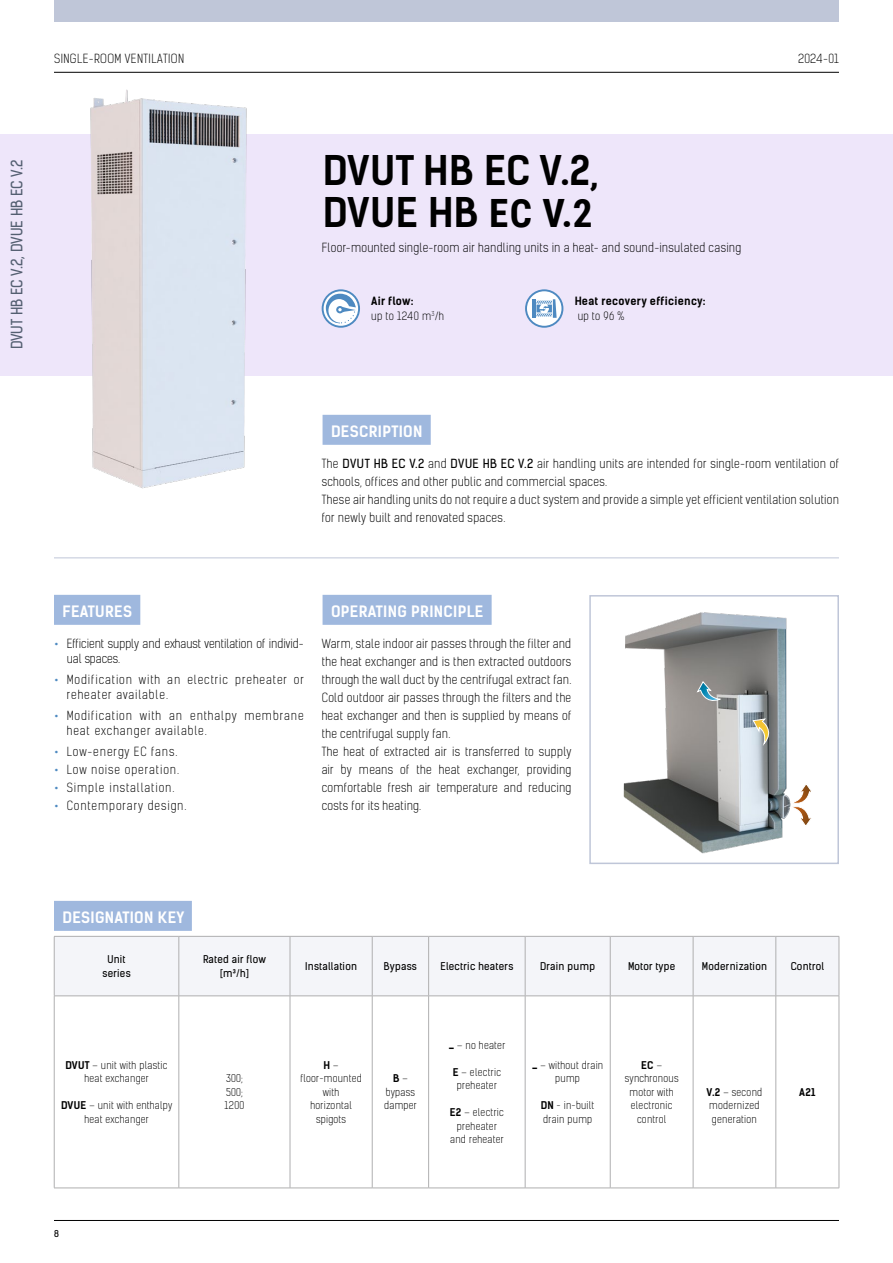
<style>
.page{position:relative;width:893px;height:1263px;background:#fff}
.page>*{position:absolute;margin:0;border:0;box-sizing:border-box;transform-origin:0 0}
.t1{font:39px/42px "Kelson Sans Bold RU";letter-spacing:.015em;color:#000}
.t2{font:15px "Kelson Sans Bold BG";letter-spacing:.02em;color:#fff}
.t3{font:15px "Kelson Sans Regular BG";color:#545f71;scale:.95 1}
.t4{font:12px/18px "Kelson Sans Light RU";letter-spacing:.025em;color:#000}
.t5{font:12px/15px "Kelson Sans Light RU";letter-spacing:.075em;color:#000}
.t6{font:12px/15px "Kelson Sans Light RU";color:#000}
.t7{font:300 12px "Kelson Sans";letter-spacing:.02em;color:#000}
.t8{font:10.95px "Kelson Sans Bold RU";letter-spacing:.025em;color:#000}
.t9{font:10.95px "Kelson Sans Light RU";letter-spacing:.025em;color:#000}
.t10{font:10.2px/13.5px "Kelson Sans Light RU";letter-spacing:.025em;color:#000;text-align:center}
.t11{font:10.2px/13.5px "Kelson Sans Regular RU";letter-spacing:.025em;color:#000;text-align:center}
.t12{font:10.2px "Kelson Sans Bold RU";color:#000}
.t13{font:9px "Kelson Sans Regular BG";color:#000}
.s1{font-family:"Roboto Condensed";font-weight:700}
.s2{font-family:"Kelson Sans Regular RU"}
.s3{font-family:"Kelson Sans";font-weight:700;color:#4e8ac1}
.s4{font-family:"Kelson Sans Bold RU"}
.s5{font-family:"Kelson Sans Light RU"}
</style>
<div class="page">
<div style="left:54px;top:0;width:785px;height:21px;background:#bfc6d8"></div>
<hr style="left:54px;top:72px;width:785px;height:1px;background:#000">
<hr style="left:54px;top:1220px;width:785px;height:1px;background:#000">
<div style="left:0;top:134px;width:893px;height:241px;background:#eee6fa"></div>
<svg style="left:323px;top:290px;width:36px;height:37px"></svg>
<div style="left:322px;top:289px;width:38px;height:39px;border:2px solid #4e8ac1;border-radius:50%"></div>
<svg style="left:326px;top:294px;width:30px;height:30px"></svg>
<svg style="left:526px;top:290px;width:36px;height:37px"></svg>
<div style="left:525px;top:289px;width:38px;height:39px;border:2px solid #4e8ac1;border-radius:50%"></div>
<hr style="left:532px;top:299px;width:3px;height:19px;background:#4e8ac1">
<svg style="left:536px;top:299px;width:21px;height:19px"></svg>
<img style="left:44px;top:89px;width:242px;height:400px">
<div style="left:323px;top:415px;width:108px;height:30px;background:#9fb8de"></div>
<div style="left:54px;top:595px;width:86px;height:30px;background:#9fb8de"></div>
<div style="left:323px;top:595px;width:169px;height:30px;background:#9fb8de"></div>
<img style="left:623px;top:612px;width:167px;height:242px">
<svg style="left:790px;top:785px;width:21px;height:40px"></svg>
<svg style="left:739px;top:707px;width:49px;height:48px;background:#a9b1b1"></svg>
<svg style="left:697px;top:681px;width:23px;height:24px"></svg>
<hr style="left:54px;top:558px;width:785px;height:1px;background:#bfc6d8">
<div style="left:589px;top:595px;width:250px;height:269px;border:2px solid #bfc6d8"></div>
<div style="left:54px;top:901px;width:138px;height:30px;background:#9fb8de"></div>
<div style="left:55px;top:937px;width:784px;height:58px;background:#f4f5f9"></div>
<hr style="left:54px;top:936px;width:125px;height:1px;background:#afafb0">
<hr style="left:54px;top:936px;width:1px;height:60px;background:#afafb0">
<hr style="left:179px;top:936px;width:111px;height:1px;background:#afafb0">
<hr style="left:179px;top:936px;width:1px;height:60px;background:#afafb0">
<hr style="left:290px;top:936px;width:82px;height:1px;background:#afafb0">
<hr style="left:290px;top:936px;width:1px;height:60px;background:#afafb0">
<hr style="left:372px;top:936px;width:57px;height:1px;background:#afafb0">
<hr style="left:372px;top:936px;width:1px;height:60px;background:#afafb0">
<hr style="left:429px;top:936px;width:96px;height:1px;background:#afafb0">
<hr style="left:428px;top:936px;width:1px;height:60px;background:#afafb0">
<hr style="left:525px;top:936px;width:85px;height:1px;background:#afafb0">
<hr style="left:525px;top:936px;width:1px;height:60px;background:#afafb0">
<hr style="left:610px;top:936px;width:83px;height:1px;background:#afafb0">
<hr style="left:610px;top:936px;width:1px;height:60px;background:#afafb0">
<hr style="left:693px;top:936px;width:83px;height:1px;background:#afafb0">
<hr style="left:693px;top:936px;width:1px;height:60px;background:#afafb0">
<hr style="left:776px;top:936px;width:63px;height:1px;background:#afafb0">
<hr style="left:776px;top:936px;width:1px;height:60px;background:#afafb0">
<hr style="left:839px;top:936px;width:1px;height:60px;background:#afafb0">
<hr style="left:54px;top:995px;width:125px;height:1px;background:#afafb0">
<hr style="left:54px;top:996px;width:1px;height:192px;background:#afafb0">
<hr style="left:179px;top:995px;width:111px;height:1px;background:#afafb0">
<hr style="left:179px;top:996px;width:1px;height:192px;background:#afafb0">
<hr style="left:290px;top:995px;width:82px;height:1px;background:#afafb0">
<hr style="left:290px;top:996px;width:1px;height:192px;background:#afafb0">
<hr style="left:372px;top:995px;width:57px;height:1px;background:#afafb0">
<hr style="left:372px;top:996px;width:1px;height:192px;background:#afafb0">
<hr style="left:429px;top:995px;width:96px;height:1px;background:#afafb0">
<hr style="left:428px;top:996px;width:1px;height:192px;background:#afafb0">
<hr style="left:525px;top:995px;width:85px;height:1px;background:#afafb0">
<hr style="left:525px;top:996px;width:1px;height:192px;background:#afafb0">
<hr style="left:610px;top:995px;width:83px;height:1px;background:#afafb0">
<hr style="left:610px;top:996px;width:1px;height:192px;background:#afafb0">
<hr style="left:693px;top:995px;width:83px;height:1px;background:#afafb0">
<hr style="left:693px;top:996px;width:1px;height:192px;background:#afafb0">
<hr style="left:776px;top:995px;width:63px;height:1px;background:#afafb0">
<hr style="left:776px;top:996px;width:1px;height:192px;background:#afafb0">
<hr style="left:839px;top:996px;width:1px;height:192px;background:#afafb0">
<hr style="left:54px;top:1188px;width:125px;height:1px;background:#afafb0">
<hr style="left:179px;top:1188px;width:111px;height:1px;background:#afafb0">
<hr style="left:290px;top:1188px;width:82px;height:1px;background:#afafb0">
<hr style="left:372px;top:1188px;width:57px;height:1px;background:#afafb0">
<hr style="left:429px;top:1188px;width:96px;height:1px;background:#afafb0">
<hr style="left:525px;top:1188px;width:85px;height:1px;background:#afafb0">
<hr style="left:610px;top:1188px;width:83px;height:1px;background:#afafb0">
<hr style="left:693px;top:1188px;width:83px;height:1px;background:#afafb0">
<hr style="left:776px;top:1188px;width:63px;height:1px;background:#afafb0">
<p class="t4" style="left:54px;top:50px;width:132px">SINGLE-ROOM VENTILATION</p>
<p class="t7" style="left:798px;top:51px;width:42px">2024-01</p>
<p class="t3" style="left:8px;top:349px;width:201px;rotate:-90deg">DVUT HB EC V.2, DVUE HB EC V.2</p>
<h1 class="t1" style="left:323px;top:149px;width:277px">DVUT HB EC V.2,<br>DVUE HB <span class="s1">EC V.2</span></h1>
<p class="t4" style="left:322px;top:239px;width:421px">Floor-mounted single-room air handling units in a heat- and sound-insulated casing</p>
<p class="t8" style="left:371px;top:294px;width:44px">Air flow:</p>
<p class="t9" style="left:371px;top:309px;width:74px">up to 1240 m<sup>3</sup>/h</p>
<p class="t2" style="left:331px;top:422px;width:93px">DESCRIPTION</p>
<p class="t8" style="left:575px;top:294px;width:132px">Heat recovery efficiency:</p>
<p class="t9" style="left:578px;top:309px;width:48px">up to 96 %</p>
<p class="t4" style="left:322px;top:455px;width:519px">The <span class="s2">DVUT HB EC V.2</span> and <span class="s2">DVUE HB EC V.2</span> air handling units are intended for single-room ventilation of schools, offices and other public and commercial spaces.<br>These air handling units do not require a duct system and provide a simple yet efficient ventilation solution for newly built and renovated spaces.</p>
<p class="t2" style="left:63px;top:602px;width:71px">FEATURES</p>
<p class="t6" style="left:67px;top:636px;width:238px;text-indent:-13px"><span class="s3">•</span> Efficient supply and exhaust ventilation of individ&shy;ual spaces.</p>
<p class="t5" style="left:67px;top:672px;width:239px;text-indent:-13px"><span class="s3">•</span> Modification with an electric preheater or reheater available.</p>
<p class="t5" style="left:67px;top:708px;width:238px;text-indent:-13px"><span class="s3">•</span> Modification with an enthalpy membrane heat exchanger available.</p>
<p class="t5" style="left:54px;top:744px;width:125px"><span class="s3">•</span> Low-energy EC fans.</p>
<p class="t5" style="left:54px;top:762px;width:126px"><span class="s3">•</span> Low noise operation.</p>
<p class="t5" style="left:54px;top:780px;width:122px"><span class="s3">•</span> Simple installation.</p>
<p class="t5" style="left:54px;top:798px;width:134px"><span class="s3">•</span> Contemporary design.</p>
<p class="t2" style="left:331px;top:602px;width:154px">OPERATING PRINCIPLE</p>
<p class="t4" style="left:322px;top:635px;width:251px">Warm, stale indoor air passes through the filter and the heat exchanger and is then extracted outdoors through the wall duct by the centrifugal extract fan.<br>Cold outdoor air passes through the filters and the heat exchanger and then is supplied by means of the centrifugal supply fan.<br>The heat of extracted air is transferred to supply air by means of the heat exchanger, providing comfortable fresh air temperature and reducing costs for its heating.</p>
<p class="t2" style="left:63px;top:908px;width:123px">DESIGNATION KEY</p>
<p class="t11" style="left:102px;top:953px;width:30px">Unit series</p>
<p class="t11" style="left:203px;top:953px;width:65px">Rated air flow [m³/h]</p>
<p class="t11" style="left:305px;top:959px;width:53px">Installation</p>
<p class="t11" style="left:384px;top:959px;width:35px">Bypass</p>
<p class="t11" style="left:440px;top:959px;width:74px">Electric heaters</p>
<p class="t11" style="left:540px;top:959px;width:56px">Drain pump</p>
<p class="t11" style="left:628px;top:959px;width:49px">Motor type</p>
<p class="t11" style="left:702px;top:959px;width:67px">Modernization</p>
<p class="t11" style="left:791px;top:959px;width:35px">Control</p>
<p class="t10" style="left:65px;top:1058px;width:104px"><span class="s4">DVUT</span> – unit with plastic heat exchanger</p>
<p class="t10" style="left:61px;top:1099px;width:113px"><span class="s4">DVUE</span> – unit with enthalpy heat exchanger</p>
<p class="t13" style="left:54px;top:1228px;width:6px">8</p>
<p class="t10" style="left:225px;top:1072px;width:21px;text-align:left">300;<br>500;<br>1200</p>
<p class="t12" style="left:324px;top:1059px;width:17px">H <span class="s5">–</span></p>
<p class="t10" style="left:300px;top:1072px;width:63px">floor-mounted with<br>horizontal spigots</p>
<p class="t12" style="left:393px;top:1072px;width:16px">B <span class="s5">–</span></p>
<p class="t10" style="left:384px;top:1085px;width:34px;text-align:left">bypass damper</p>
<p class="t10" style="left:449px;top:1038px;width:58px"><span class="s4">_</span> – no heater</p>
<p class="t10" style="left:453px;top:1065px;width:50px"><span class="s4">E</span> – electric preheater</p>
<p class="t10" style="left:450px;top:1106px;width:56px"><span class="s4">E2</span> – electric preheater and reheater</p>
<p class="t10" style="left:532px;top:1058px;width:73px"><span class="s4">_</span> – without drain pump</p>
<p class="t10" style="left:541px;top:1099px;width:55px;text-align:left"><span class="s4">DN</span> - in-built drain pump</p>
<p class="t12" style="left:641px;top:1059px;width:22px">EC <span class="s5">–</span></p>
<p class="t10" style="left:625px;top:1072px;width:55px">synchronous motor with electronic control</p>
<p class="t10" style="left:707px;top:1085px;width:57px;text-align:left"><span class="s4">V.2</span> – second modernized generation</p>
<p class="t12" style="left:799px;top:1086px;width:18px">A21</p>
</div>
